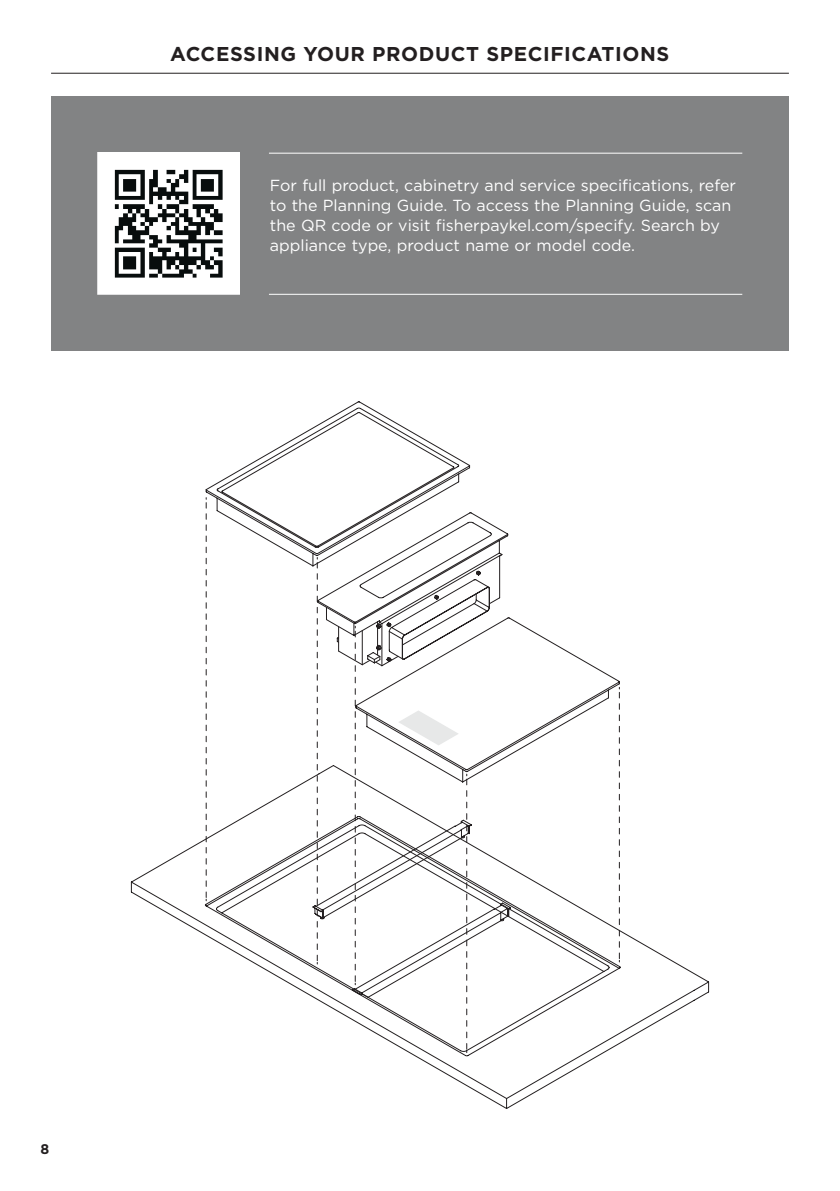
<style>
.page{position:relative;width:840px;height:1191px;background:#fff}
.page>*{position:absolute;margin:0;border:0;box-sizing:border-box;transform-origin:0 0}
.t1{font:700 20px "Gotham";letter-spacing:.03em;color:#231f20}
.t2{font:16px/20px "Gotham";color:#fff}
.t3{font:700 14px "Gotham";color:#231f20}
</style>
<div class="page">
<hr style="left:51px;top:73px;width:737px;height:1px;background:#231f20">
<svg style="left:131px;top:765px;width:577px;height:344px"></svg>
<svg style="left:216px;top:407px;width:272px;height:159px"></svg>
<svg style="left:511px;top:618px;width:108px;height:164px"></svg>
<svg style="left:206px;top:497px;width:1px;height:403px"></svg>
<svg style="left:312px;top:522px;width:199px;height:530px"></svg>
<svg style="left:618px;top:687px;width:1px;height:275px"></svg>
<div style="left:51px;top:96px;width:737px;height:255px;background:#828384"></div>
<img style="left:98px;top:153px;width:142px;height:142px">
<hr style="left:269px;top:153px;width:472px;height:1px;background:#fff">
<hr style="left:269px;top:294px;width:472px;height:1px;background:#fff">
<p class="t1" style="left:170px;top:40px;width:500px">ACCESSING YOUR PRODUCT SPECIFICATIONS</p>
<p class="t2" style="left:270px;top:175px;width:467px">For full product, cabinetry and service specifications, refer to the Planning Guide. To access the Planning Guide, scan the QR code or visit fisherpaykel.com/specify. Search by appliance type, product name or model code.</p>
<p class="t3" style="left:41px;top:1139px;width:10px">8</p>
</div>
